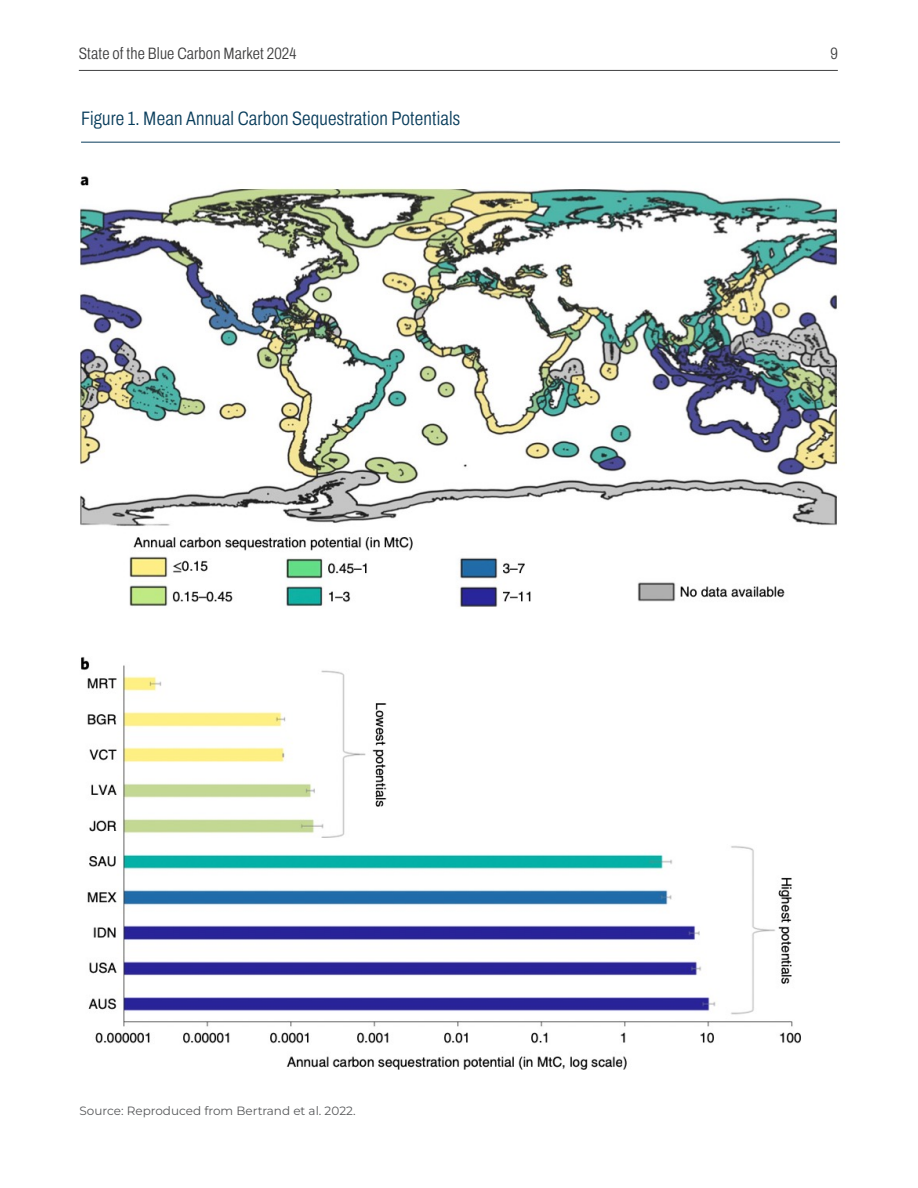
<style>
.page{position:relative;width:918px;height:1188px;background:#fff}
.page>*{position:absolute;margin:0;border:0;box-sizing:border-box;transform-origin:0 0}
.t1{font:300 19.5px "Archivo Condensed";letter-spacing:.01em;color:#083c5b}
.t2{font:300 16.5px "Archivo Condensed";letter-spacing:.01em;color:#3e3e3f}
.Footnote{font:12px "Montserrat";color:#57585a}
</style>
<div class="page">
<hr style="left:79px;top:70px;width:759px;height:1px;background:#3e3e3f">
<hr style="left:81px;top:142px;width:759px;height:1px;background:#083c5b">
<img style="left:81px;top:657px;width:720px;height:413px">
<img style="left:79px;top:176px;width:758px;height:431px">
<p class="t2" style="left:79px;top:42px;width:219px">State of the Blue Carbon Market 2024</p>
<p class="t2" style="left:831px;top:42px;width:9px">9</p>
<p class="t1" style="left:81px;top:104px;width:381px">Figure 1. Mean Annual Carbon Sequestration Potentials</p>
<p class="Footnote" style="left:80px;top:1102px;width:278px">Source: Reproduced from Bertrand et al. 2022.</p>
</div>
